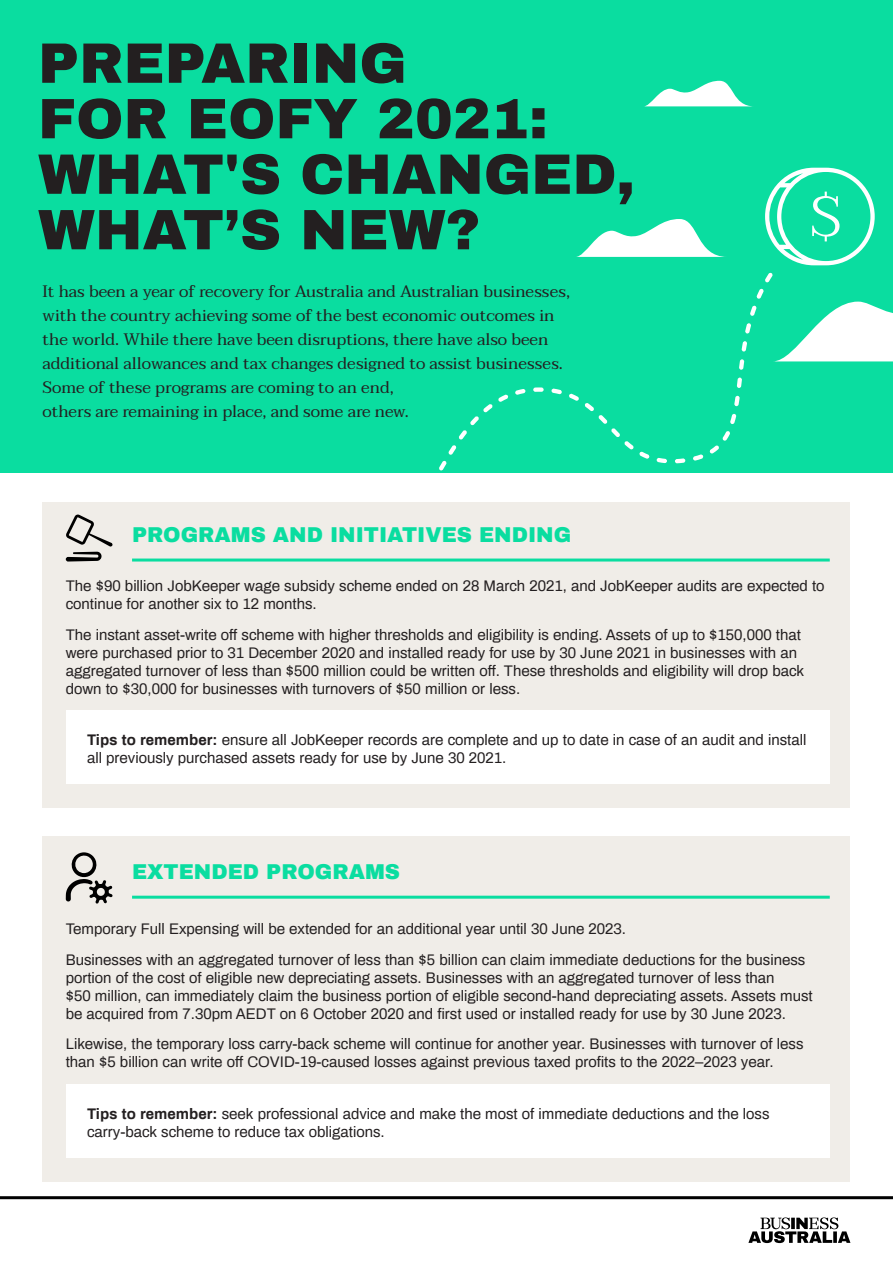
<style>
.page{position:relative;width:893px;height:1263px;background:#fff}
.page>*{position:absolute;margin:0;border:0;box-sizing:border-box;transform-origin:0 0}
.t1{font:900 57px/55.5px "Archivo";color:#231f20}
.Heading_2{font:900 21px "Archivo";color:#0adda0}
.t2{font:16.5px/24px "Taviraj";color:#231f20}
.Body{font:15px/18px "Archivo";color:#231f20}
.s1{font-weight:700}
</style>
<div class="page">
<hr style="left:0;top:1196px;width:893px;height:3px;background:#000">
<svg style="left:748px;top:1217px;width:102px;height:26px"></svg>
<div style="left:0;top:0;width:893px;height:472px;background:#0adda0"></div>
<svg style="left:576px;top:219px;width:150px;height:38px"></svg>
<svg style="left:645px;top:80px;width:105px;height:26px"></svg>
<svg style="left:448px;top:445px;width:8px;height:10px"></svg>
<svg style="left:551px;top:388px;width:11px;height:6px"></svg>
<svg style="left:569px;top:393px;width:10px;height:8px"></svg>
<svg style="left:515px;top:389px;width:11px;height:6px"></svg>
<svg style="left:459px;top:394px;width:49px;height:45px"></svg>
<svg style="left:533px;top:387px;width:11px;height:5px"></svg>
<svg style="left:439px;top:461px;width:8px;height:9px"></svg>
<svg style="left:656px;top:458px;width:11px;height:5px"></svg>
<svg style="left:737px;top:377px;width:5px;height:11px"></svg>
<svg style="left:734px;top:396px;width:6px;height:10px"></svg>
<svg style="left:730px;top:414px;width:6px;height:10px"></svg>
<svg style="left:739px;top:273px;width:154px;height:97px"></svg>
<svg style="left:585px;top:403px;width:65px;height:56px"></svg>
<svg style="left:693px;top:454px;width:10px;height:6px"></svg>
<svg style="left:709px;top:431px;width:21px;height:22px"></svg>
<svg style="left:675px;top:458px;width:10px;height:5px"></svg>
<svg style="left:765px;top:168px;width:110px;height:97px"></svg>
<div style="left:43px;top:502px;width:807px;height:306px;background:#f0ede8"></div>
<svg style="left:66px;top:514px;width:47px;height:47px"></svg>
<hr style="left:132px;top:558px;width:698px;height:3px;background:#0adda0">
<div style="left:66px;top:710px;width:764px;height:74px;background:#fff"></div>
<div style="left:43px;top:836px;width:807px;height:346px;background:#f0ede8"></div>
<hr style="left:132px;top:896px;width:698px;height:3px;background:#0adda0">
<div style="left:66px;top:1084px;width:764px;height:74px;background:#fff"></div>
<svg style="left:66px;top:852px;width:47px;height:52px"></svg>
<p class="t1" style="left:38px;top:35px;width:599px">PREPARING<br>FOR EOFY 2021:<br>WHAT'S CHANGED,<br>WHAT’S NEW?</p>
<p class="t2" style="left:43px;top:280px;width:529px">It has been a year of recovery for Australia and Australian businesses, with the country achieving some of the best economic outcomes in the world. While there have been disruptions, there have also been additional allowances and tax changes designed to assist businesses.<br>Some of these programs are coming to an end,<br>others are remaining in place, and some are new.</p>
<p class="Heading_2" style="left:132px;top:522px;width:441px">PROGRAMS AND INITIATIVES ENDING</p>
<p class="Body" style="left:66px;top:576px;width:760px">The $90 billion JobKeeper wage subsidy scheme ended on 28 March 2021, and JobKeeper audits are expected to continue for another six to 12 months.</p>
<p class="Body" style="left:66px;top:625px;width:740px">The instant asset-write off scheme with higher thresholds and eligibility is ending. Assets of up to $150,000 that were purchased prior to 31 December 2020 and installed ready for use by 30 June 2021 in businesses with an aggregated turnover of less than $500 million could be written off. These thresholds and eligibility will drop back down to $30,000 for businesses with turnovers of $50 million or less.</p>
<p class="Body" style="left:87px;top:729px;width:721px"><span class="s1">Tips to remember:</span> ensure all JobKeeper records are complete and up to date in case of an audit and install all previously purchased assets ready for use by June 30 2021.</p>
<p class="Heading_2" style="left:132px;top:859px;width:269px">EXTENDED PROGRAMS</p>
<p class="Body" style="left:66px;top:919px;width:562px">Temporary Full Expensing will be extended for an additional year until 30 June 2023.</p>
<p class="Body" style="left:66px;top:949px;width:748px">Businesses with an aggregated turnover of less than $5 billion can claim immediate deductions for the business portion of the cost of eligible new depreciating assets. Businesses with an aggregated turnover of less than<br>$50 million, can immediately claim the business portion of eligible second-hand depreciating assets. Assets must be acquired from 7.30pm AEDT on 6 October 2020 and first used or installed ready for use by 30 June 2023.</p>
<p class="Body" style="left:66px;top:1034px;width:739px">Likewise, the temporary loss carry-back scheme will continue for another year. Businesses with turnover of less than $5 billion can write off COVID-19-caused losses against previous taxed profits to the 2022–2023 year.</p>
<p class="Body" style="left:87px;top:1103px;width:684px"><span class="s1">Tips to remember:</span> seek professional advice and make the most of immediate deductions and the loss carry-back scheme to reduce tax obligations.</p>
</div>
